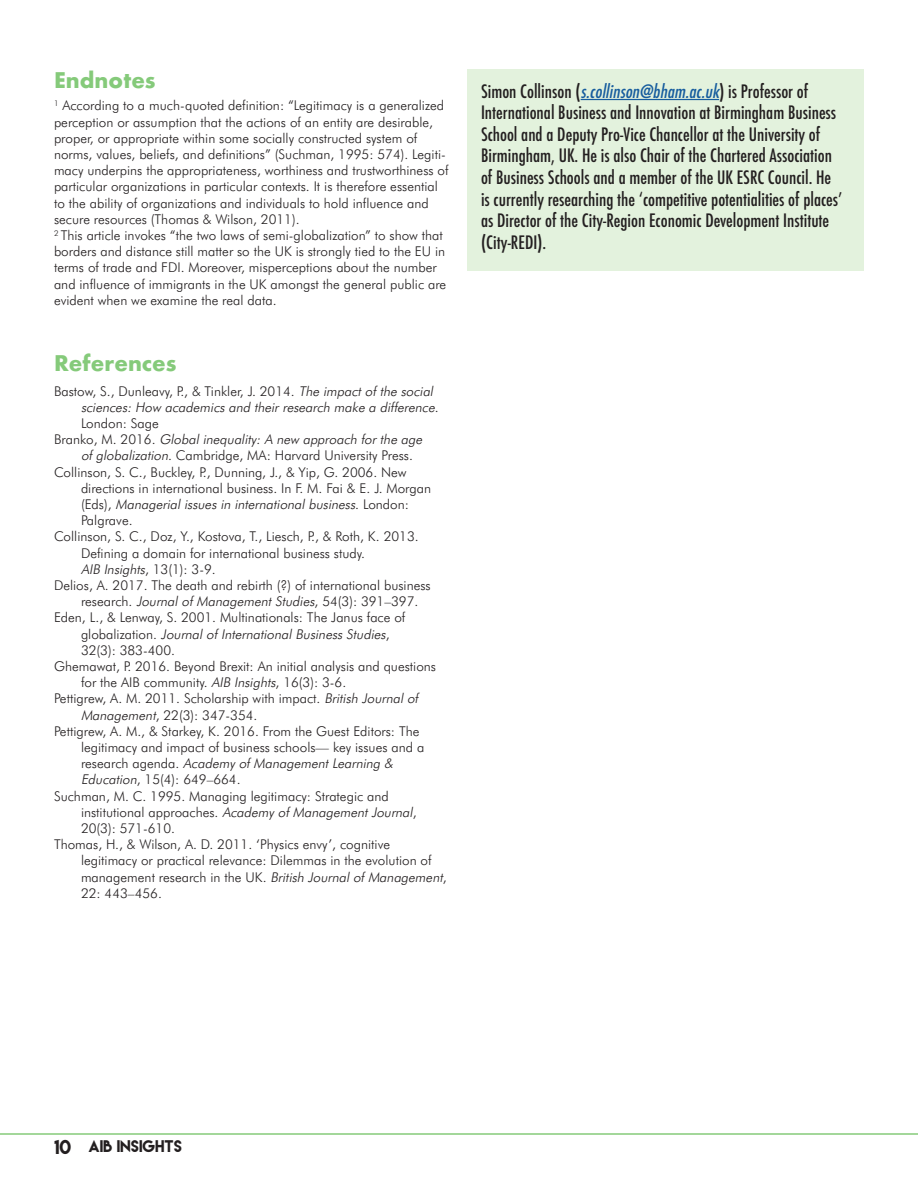
<style>
.page{position:relative;width:918px;height:1188px;background:#fff}
.page>*{position:absolute;margin:0;border:0;box-sizing:border-box;transform-origin:0 0}
.t1{font:700 21px "Futura";color:#85ca7a}
.t2{font:500 condensed 18px/21.6px "Futura";color:#231f20}
.t3{font:18px "Lemon Milk";color:#231f20}
.t4{font:15px "Lemon Milk";color:#231f20}
.t5{font:300 13.5px/16.2px "Futura BT";color:#231f20}
.t6{font:italic 300 13.5px/16.2px "Futura BT";color:#231f20}
.s1{font-style:normal}
.s2{font-style:italic}
.s3{font-style:italic;color:#175d9e}
</style>
<div class="page">
<hr style="left:0;top:1133px;width:918px;height:2px;background:#85ca7a">
<div style="left:467px;top:70px;width:397px;height:201px;background:#e3f2dd"></div>
<hr style="left:581px;top:99px;width:138px;height:1px;background:#175d9e">
<p class="t1" style="left:54px;top:65px;width:103px">Endnotes</p>
<p class="t5" style="left:54px;top:97px;width:396px"><sup>1</sup> According to a much-quoted definition: “Legitimacy is a generalized perception or assumption that the actions of an entity are desirable, proper, or appropriate within some socially constructed system of norms, values, beliefs, and definitions” (Suchman, 1995: 574). Legiti&shy;macy underpins the appropriateness, worthiness and trustworthiness of particular organizations in particular contexts. It is therefore essential to the ability of organizations and individuals to hold influence and secure resources (Thomas &amp; Wilson, 2011).</p>
<p class="t5" style="left:54px;top:227px;width:394px"><sup>2</sup> This article invokes “the two laws of semi-globalization” to show that borders and distance still matter so the UK is strongly tied to the EU in terms of trade and FDI. Moreover, misperceptions about the number and influence of immigrants in the UK amongst the general public are evident when we examine the real data.</p>
<p class="t1" style="left:54px;top:348px;width:124px">References</p>
<p class="t6" style="left:81px;top:383px;width:359px;text-indent:-27px"><span class="s1">Bastow, S., Dunleavy, P., &amp; Tinkler, J. 2014.</span> The impact of the social sciences: How academics and their research make a difference<span class="s1">.<br>London: Sage</span></p>
<p class="t6" style="left:81px;top:431px;width:346px;text-indent:-27px"><span class="s1">B ra n ko , M . 2 0 1 6 .</span> Global inequality: A new approach for the age of globalization<span class="s1">. Cambridge, MA: Harvard University Press.</span></p>
<p class="t5" style="left:81px;top:464px;width:352px;text-indent:-27px">Collinson, S. C., Buckley, P., Dunning, J., &amp; Yip, G. 2006. New directions in international business. In F. M. Fai &amp; E. J. Morgan ( E d s ) , <span class="s2">Managerial issues in international business</span>. Lo n d o n :<br>Palgrave.</p>
<p class="t5" style="left:81px;top:528px;width:339px;text-indent:-27px">Collinson, S. C., Doz, Y., Kostova, T., Liesch, P., &amp; Roth, K. 2013.<br>Defining a domain for international business study.<br><span class="s2">AIB Insights</span>, 1 3 ( 1 ) : 3 - 9 .</p>
<p class="t5" style="left:81px;top:577px;width:351px;text-indent:-27px">Delios, A. 2017. The death and rebirth (?) of international business res e a rc h . <span class="s2">Journal of Management Studies</span>, 5 4 (3 ) : 3 9 1 –3 9 7 .</p>
<p class="t5" style="left:81px;top:609px;width:326px;text-indent:-27px">Eden, L., &amp; Lenway, S. 2001. Multinationals: The Janus face of g l o b a l i za t i o n . <span class="s2">Journal of International Business Studies</span>,<br>32(3): 383-400.</p>
<p class="t5" style="left:81px;top:658px;width:357px;text-indent:-27px">Ghemawat, P. 2016. Beyond Brexit: An initial analysis and questions for the AIB community. <span class="s2">AIB Insights</span>, 16(3): 3-6.</p>
<p class="t5" style="left:81px;top:690px;width:341px;text-indent:-27px">Pettigrew, A. M. 2011. Scholarship with impact. <span class="s2">British Journal of<br>Management</span>, 22(3): 347-354.</p>
<p class="t5" style="left:81px;top:723px;width:345px;text-indent:-27px">Pettigrew, A. M., &amp; Starkey, K. 2016. From the Guest Editors: The legitimacy and impact of business schools— key issues and a re s e a rc h a g e n d a . <span class="s2">Academy of Management Learning &amp; Education</span>, 15(4): 649–664.</p>
<p class="t5" style="left:81px;top:788px;width:337px;text-indent:-27px">Suchman, M. C. 1995. Managing legitimacy: Strategic and<br>i n stituti o n a l a p p roa c h es . <span class="s2">Academy of Management Journal</span>,<br>20(3): 571-610.</p>
<p class="t5" style="left:81px;top:836px;width:367px;text-indent:-27px">Thomas, H., &amp; Wilson, A. D. 2011. ‘Physics envy’, cognitive legitimacy or practical relevance: Dilemmas in the evolution of<br>m a n a g e m e n t resea rc h i n t h e U K . <span class="s2">British Journal of Management</span>, 22: 443–456.</p>
<p class="t2" style="left:481px;top:80px;width:363px">Simon Collinson (<span class="s3">s.collinson@bham.ac.uk</span>) is Professor of International Business and Innovation at Birmingham Business School and a Deputy Pro-Vice Chancellor at the University of Birmingham, UK. He is also Chair of the Chartered Association of Business Schools and a member of the UK ESRC Council. He is currently researching the ‘competitive potentialities of places’ as Director of the City-Region Economic Development Institute (City-REDI).</p>
<p class="t3" style="left:54px;top:1135px;width:19px">10</p>
<p class="t4" style="left:88px;top:1135px;width:95px">AIB INSIGHTS</p>
</div>
